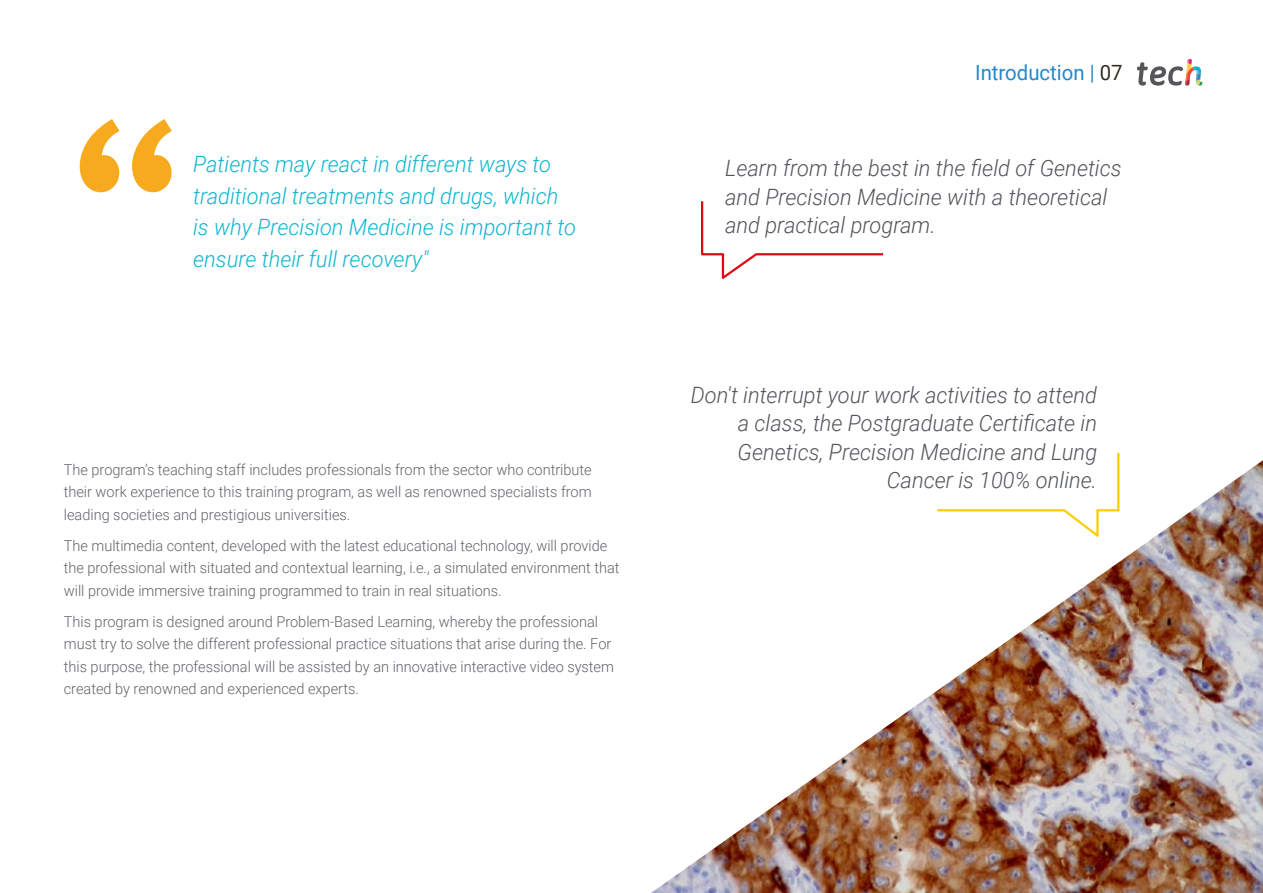
<style>
.page{position:relative;width:1263px;height:893px;background:#fff}
.page>*{position:absolute;margin:0;border:0;box-sizing:border-box;transform-origin:0 0}
.t1{font:italic 300 22.5px/28.5px "Roboto";color:#52555b}
.t2{font:italic 300 22.5px/31.5px "Roboto";color:#0fb6cf}
.t3{font:21px "Roboto";color:#2488c9}
.t4{font:300 15px/22.5px "Roboto";color:#61646a}
.s1{color:#2588c9}
.s2{color:#312e20}
</style>
<div class="page">
<svg style="left:1137px;top:59px;width:65px;height:27px"></svg>
<svg style="left:80px;top:119px;width:92px;height:73px"></svg>
<svg style="left:701px;top:201px;width:183px;height:78px"></svg>
<img style="left:651px;top:460px;width:612px;height:433px">
<h2 class="t3" style="left:975px;top:57px;width:149px">Introduction <span class="s1">|</span> <span class="s2">07</span></h2>
<h1 class="t2" style="left:193px;top:147px;width:384px">Patients may react in different ways to traditional treatments and drugs, which is why Precision Medicine is important to ensure their full recovery"</h1>
<h1 class="t1" style="left:725px;top:153px;width:398px">Learn from the best in the field of Genetics and Precision Medicine with a theoretical and practical program.</h1>
<p class="t4" style="left:64px;top:458px;width:529px;text-align:justify">The program’s teaching staff includes professionals from the sector who contribute their work experience to this training program, as well as renowned specialists from leading societies and prestigious universities.</p>
<p class="t4" style="left:64px;top:534px;width:557px">The multimedia content, developed with the latest educational technology, will provide the professional with situated and contextual learning, i.e., a simulated environment that will provide immersive training programmed to train in real situations.</p>
<p class="t4" style="left:64px;top:610px;width:552px">This program is designed around Problem-Based Learning, whereby the professional must try to solve the different professional practice situations that arise during the. For this purpose, the professional will be assisted by an innovative interactive video system created by renowned and experienced experts.</p>
<h1 class="t1" style="left:691px;top:380px;width:408px;text-align:right">Don't interrupt your work activities to attend a class, the Postgraduate Certificate in Genetics, Precision Medicine and Lung Cancer is 100% online.</h1>
</div>
